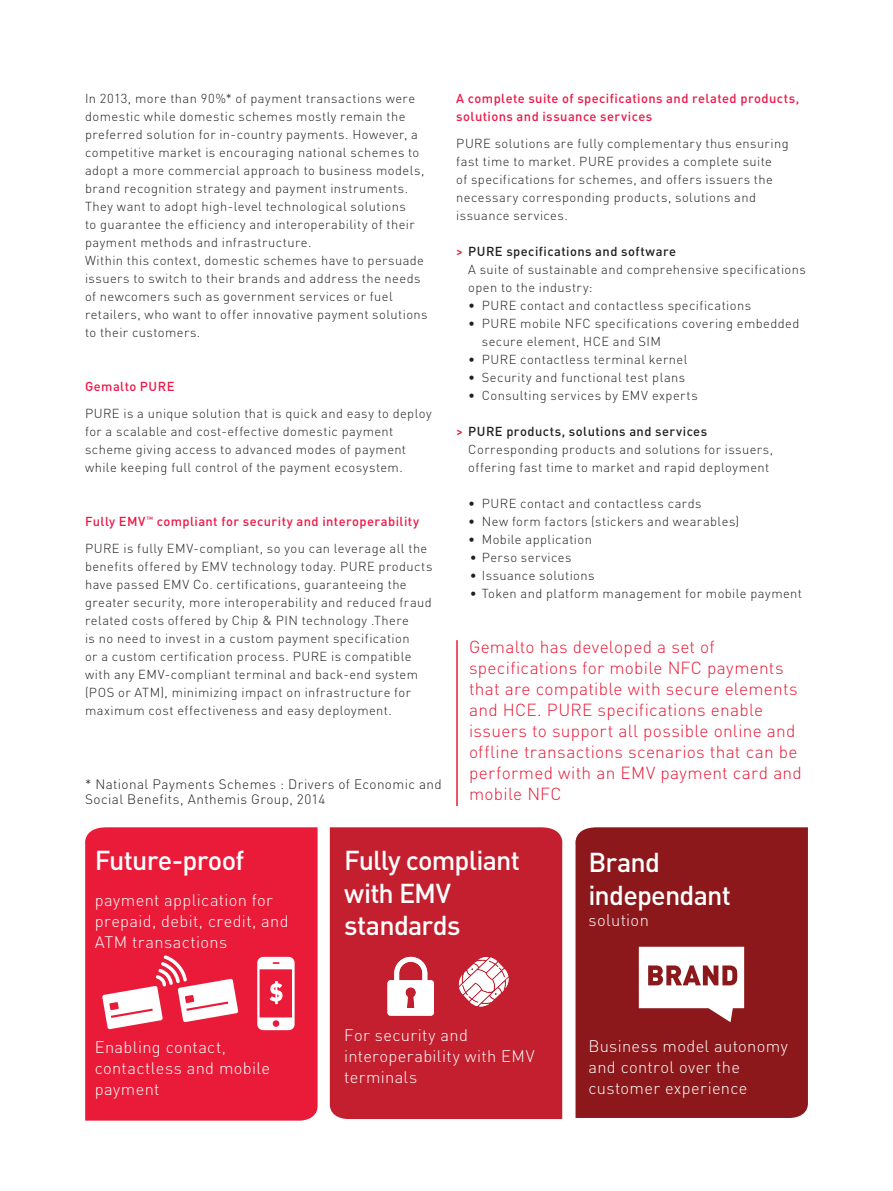
<style>
.page{position:relative;width:893px;height:1191px;background:#fff}
.page>*{position:absolute;margin:0;border:0;box-sizing:border-box;transform-origin:0 0}
.t1{font:500 27px/32.8px "DIN Pro";letter-spacing:-.03em;color:#fff}
.t2{font:300 17.25px/21px "DIN Pro";letter-spacing:.02em;color:#e91b38}
.t3{font:300 16.5px/21px "DIN Pro";letter-spacing:.02em;color:#fff}
.t4{font:300 13.5px/15px "DIN Pro";letter-spacing:.03em;color:#231f20}
.t5{font:300 12.9px/18px "DIN Pro";letter-spacing:.035em;color:#231f20}
.t6{font:500 12.9px/26.5px "DIN Pro";letter-spacing:.035em;color:#ed1747}
.s1{font-weight:300;color:#231f20}
.s2{font-weight:500;color:#e91b38}
.s3{font-weight:500}
</style>
<div class="page">
<div style="left:330px;top:827px;width:233px;height:292px;background:#c31f2e"></div>
<svg style="left:459px;top:956px;width:50px;height:50px"></svg>
<svg style="left:387px;top:957px;width:47px;height:58px"></svg>
<div style="left:85px;top:827px;width:233px;height:293px;background:#e91b38"></div>
<div style="left:575px;top:827px;width:233px;height:291px;background:#8c181b"></div>
<svg style="left:102px;top:955px;width:136px;height:74px"></svg>
<svg style="left:257px;top:957px;width:38px;height:73px"></svg>
<svg style="left:639px;top:946px;width:105px;height:76px"></svg>
<hr style="left:456px;top:640px;width:2px;height:166px;background:#e91b38">
<p class="t5" style="left:85px;top:89px;width:344px">In 2013, more than 90%* of payment transactions were domestic while domestic schemes mostly remain the preferred solution for in-country payments. However, a competitive market is encouraging national schemes to adopt a more commercial approach to business models, brand recognition strategy and payment instruments.<br>They want to adopt high-level technological solutions<br>to guarantee the efficiency and interoperability of their payment methods and infrastructure.<br>Within this context, domestic schemes have to persuade issuers to switch to their brands and address the needs of newcomers such as government services or fuel retailers, who want to offer innovative payment solutions to their customers.</p>
<p class="t6" style="left:85px;top:373px;width:91px">Gemalto PURE</p>
<p class="t5" style="left:85px;top:404px;width:348px">PURE is a unique solution that is quick and easy to deploy for a scalable and cost-effective domestic payment scheme giving access to advanced modes of payment while keeping full control of the payment ecosystem.</p>
<p class="t6" style="left:85px;top:507px;width:344px">Fully EMV<sup>™</sup> compliant for security and interoperability<br><span class="s1">PURE is fully EMV-compliant, so you can leverage all the</span></p>
<p class="t5" style="left:85px;top:556px;width:349px">benefits offered by EMV technology today. PURE products have passed EMV Co. certifications, guaranteeing the greater security, more interoperability and reduced fraud related costs offered by Chip &amp; PIN technology .There<br>is no need to invest in a custom payment specification<br>or a custom certification process. PURE is compatible with any EMV-compliant terminal and back-end system (POS or ATM), minimizing impact on infrastructure for maximum cost effectiveness and easy deployment.</p>
<p class="t4" style="left:85px;top:776px;width:358px">* National Payments Schemes : Drivers of Economic and<br>Social Benefits, Anthemis Group, 2014</p>
<p class="t6" style="left:456px;top:89px;width:345px;line-height:18px">A complete suite of specifications and related products, solutions and issuance services</p>
<p class="t5" style="left:456px;top:134px;width:334px">PURE solutions are fully complementary thus ensuring fast time to market. PURE provides a complete suite<br>of specifications for schemes, and offers issuers the necessary corresponding products, solutions and issuance services.</p>
<p class="t5" style="left:468px;top:242px;width:339px;text-indent:-12px"><span class="s2">&gt;</span> <span class="s3">PURE specifications and software<br></span>A suite of sustainable and comprehensive specifications open to the industry:</p>
<p class="t5" style="left:468px;top:296px;width:284px">• PURE contact and contactless specifications</p>
<p class="t5" style="left:482px;top:314px;width:319px;text-indent:-14px">• PURE mobile NFC specifications covering embedded secure element, HCE and SIM</p>
<p class="t5" style="left:468px;top:350px;width:221px">• PURE contactless terminal kernel</p>
<p class="t5" style="left:468px;top:368px;width:218px">• Security and functional test plans</p>
<p class="t5" style="left:468px;top:386px;width:231px">• Consulting services by EMV experts</p>
<p class="t5" style="left:468px;top:422px;width:306px;text-indent:-12px"><span class="s2">&gt;</span> <span class="s3">PURE products, solutions and services<br></span>Corresponding products and solutions for issuers, offering fast time to market and rapid deployment</p>
<p class="t5" style="left:468px;top:494px;width:235px">• PURE contact and contactless cards</p>
<p class="t5" style="left:468px;top:512px;width:273px">• New form factors (stickers and wearables)</p>
<p class="t5" style="left:468px;top:530px;width:125px">• Mobile application</p>
<p class="t5" style="left:470px;top:548px;width:103px">• Perso services</p>
<p class="t5" style="left:470px;top:566px;width:126px">• Issuance solutions</p>
<p class="t5" style="left:470px;top:584px;width:334px">• Token and platform management for mobile payment</p>
<p class="t2" style="left:469px;top:636px;width:334px">Gemalto has developed a set of specifications for mobile NFC payments that are compatible with secure elements and HCE. PURE specifications enable issuers to support all possible online and offline transactions scenarios that can be performed with an EMV payment card and mobile NFC</p>
<h1 class="t1" style="left:95px;top:842px;width:151px">Future-proof</h1>
<p class="t3" style="left:95px;top:889px;width:195px">payment application for prepaid, debit, credit, and<br>ATM transactions</p>
<p class="t3" style="left:95px;top:1036px;width:177px">Enabling contact, contactless and mobile payment</p>
<h1 class="t1" style="left:344px;top:842px;width:177px">Fully compliant with EMV standards</h1>
<p class="t3" style="left:344px;top:1023px;width:192px">For security and interoperability with EMV terminals</p>
<h1 class="t1" style="left:588px;top:844px;width:144px">Brand independant</h1>
<p class="t3" style="left:588px;top:908px;width:62px">solution</p>
<p class="t3" style="left:588px;top:1034px;width:201px">Business model autonomy and control over the customer experience</p>
</div>
